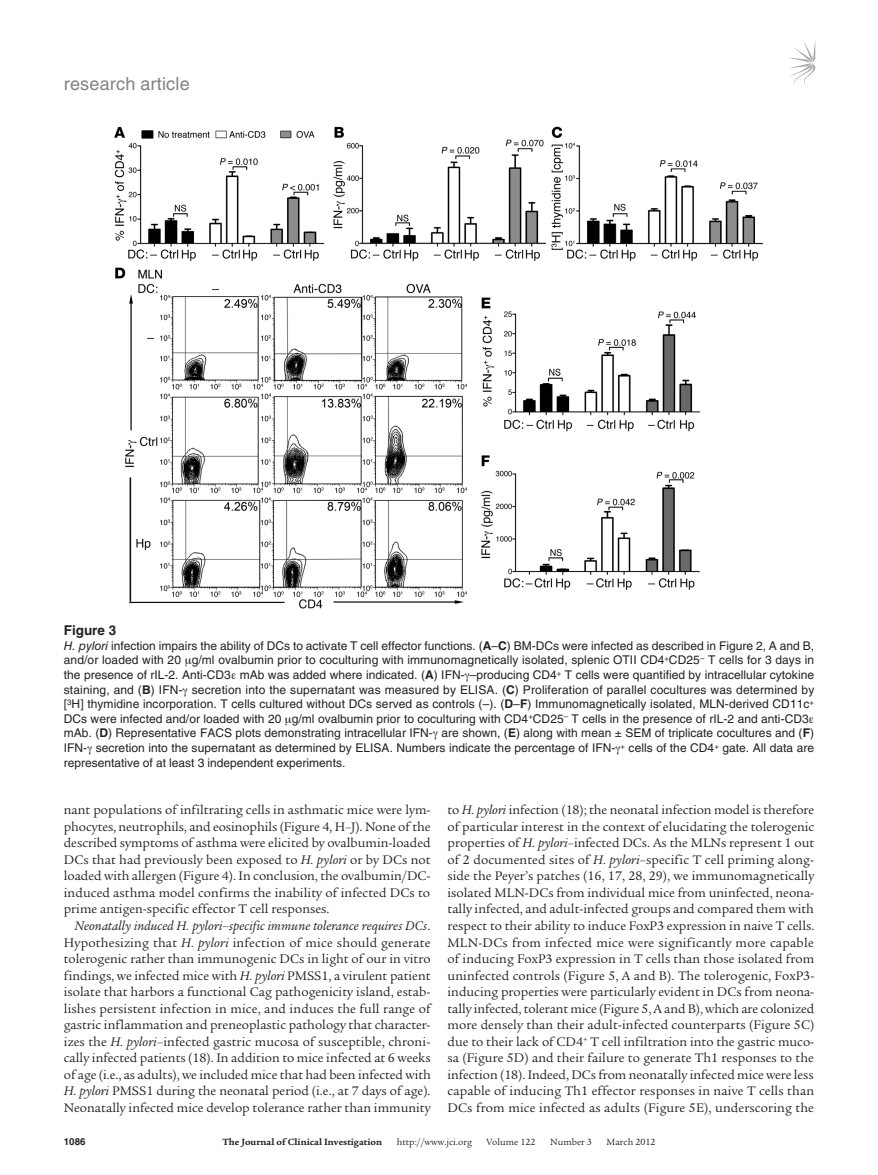
<style>
.page{position:relative;width:878px;height:1175px;background:#fff}
.page>*{position:absolute;margin:0;border:0;box-sizing:border-box;transform-origin:0 0}
.t1{font:18px "Helvetica LT Std";letter-spacing:.01em;color:#808285}
.t2{font:13.5px/16.5px "Legacy Serif Std";color:#231f20;text-align:justify}
.t3{font:700 13.5px "Helvetica LT Std";color:#231f20}
.t4{font:12px/14.7px "Helvetica LT Std";color:#231f20}
.t5{font:9.75px "Legacy Serif Std";color:#231f20}
.t6{font:700 9.75px "Legacy Serif Std";color:#231f20}
.t7{font:700 9.75px "Helvetica LT Std";color:#231f20}
.s1{font-style:italic}
.s2{font-weight:700}
</style>
<div class="page">
<svg style="left:789px;top:42px;width:26px;height:43px"></svg>
<img style="left:114px;top:126px;width:649px;height:483px">
<h1 class="t1" style="left:64px;top:73px;width:127px">research article</h1>
<p class="t3" style="left:64px;top:622px;width:54px">Figure 3</p>
<p class="t4" style="left:64px;top:638px;width:752px"><span class="s1">H. pylori</span> infection impairs the ability of DCs to activate T cell effector functions. (<span class="s2">A</span>–<span class="s2">C</span>) BM-DCs were infected as described in Figure 2, A and B, and/or loaded with 20 g/ml ovalbumin prior to coculturing with immunomagnetically isolated, splenic OTII CD4<sup>+</sup>CD25<sup>–</sup> T cells for 3 days in the presence of rIL-2. Anti-CD3 mAb was added where indicated. (<span class="s2">A</span>) IFN- –producing CD4<sup>+</sup> T cells were quantified by intracellular cytokine staining, and (<span class="s2">B</span>) IFN- secretion into the supernatant was measured by ELISA. (<span class="s2">C</span>) Proliferation of parallel cocultures was determined by [<sup>3</sup>H] thymidine incorporation. T cells cultured without DCs served as controls (–). (<span class="s2">D</span>–<span class="s2">F</span>) Immunomagnetically isolated, MLN-derived CD11c<sup>+ </sup>DCs were infected and/or loaded with 20 g/ml ovalbumin prior to coculturing with CD4<sup>+</sup>CD25<sup>–</sup> T cells in the presence of rIL-2 and anti-CD3 mAb. (<span class="s2">D</span>) Representative FACS plots demonstrating intracellular IFN- are shown, (<span class="s2">E</span>) along with mean ± SEM of triplicate cocultures and (<span class="s2">F</span>)<br>IFN- secretion into the supernatant as determined by ELISA. Numbers indicate the percentage of IFN- <sup>+</sup> cells of the CD4<sup>+</sup> gate. All data are representative of at least 3 independent experiments.</p>
<p class="t2" style="left:64px;top:802px;width:368px">nant populations of infiltrating cells in asthmatic mice were lym&shy;phocytes, neutrophils, and eosinophils (Figure 4, H–J). None of the described symptoms of asthma were elicited by ovalbumin-loaded DCs that had previously been exposed to <span class="s1">H. pylori</span> or by DCs not loaded with allergen (Figure 4). In conclusion, the ovalbumin/DC&shy;induced asthma model confirms the inability of infected DCs to prime antigen-specific effector T cell responses.</p>
<p class="t2" style="left:64px;top:917px;width:368px;text-indent:11px"><span class="s1">Neonatally induced H. pylori–specific immune tolerance requires DCs</span>.<br>Hypothesizing that <span class="s1">H. pylori</span> infection of mice should generate tolerogenic rather than immunogenic DCs in light of our in vitro findings, we infected mice with <span class="s1">H. pylori</span> PMSS1, a virulent patient isolate that harbors a functional Cag pathogenicity island, estab&shy;lishes persistent infection in mice, and induces the full range of gastric inflammation and preneoplastic pathology that character&shy;izes the <span class="s1">H. pylori</span>–infected gastric mucosa of susceptible, chroni&shy;cally infected patients (18). In addition to mice infected at 6 weeks of age (i.e., as adults), we included mice that had been infected with <span class="s1">H. pylori</span> PMSS1 during the neonatal period (i.e., at 7 days of age).<br>Neonatally infected mice develop tolerance rather than immunity</p>
<p class="t2" style="left:447px;top:802px;width:368px">to <span class="s1">H. pylori</span> infection (18); the neonatal infection model is therefore of particular interest in the context of elucidating the tolerogenic properties of <span class="s1">H. pylori</span>–infected DCs. As the MLNs represent 1 out of 2 documented sites of <span class="s1">H. pylori</span>–specific T cell priming along&shy;side the Peyer’s patches (16, 17, 28, 29), we immunomagnetically isolated MLN-DCs from individual mice from uninfected, neona&shy;tally infected, and adult-infected groups and compared them with respect to their ability to induce FoxP3 expression in naive T cells.<br>MLN-DCs from infected mice were significantly more capable of inducing FoxP3 expression in T cells than those isolated from uninfected controls (Figure 5, A and B). The tolerogenic, FoxP3- inducing properties were particularly evident in DCs from neona&shy;tally infected, tolerant mice (Figure 5, A and B), which are colonized more densely than their adult-infected counterparts (Figure 5C) due to their lack of CD4<sup>+</sup> T cell infiltration into the gastric muco&shy;sa (Figure 5D) and their failure to generate Th1 responses to the infection (18). Indeed, DCs from neonatally infected mice were less capable of inducing Th1 effector responses in naive T cells than DCs from mice infected as adults (Figure 5E), underscoring the</p>
<p class="t7" style="left:64px;top:1135px;width:23px">1086</p>
<p class="t6" style="left:222px;top:1135px;width:161px">The Journal of Clinical Investigation</p>
<p class="t5" style="left:396px;top:1136px;width:77px">http://www.jci.org</p>
<p class="t5" style="left:486px;top:1136px;width:50px">Volume 122</p>
<p class="t5" style="left:550px;top:1136px;width:43px">Number 3</p>
<p class="t5" style="left:606px;top:1136px;width:51px">March 2012</p>
</div>
